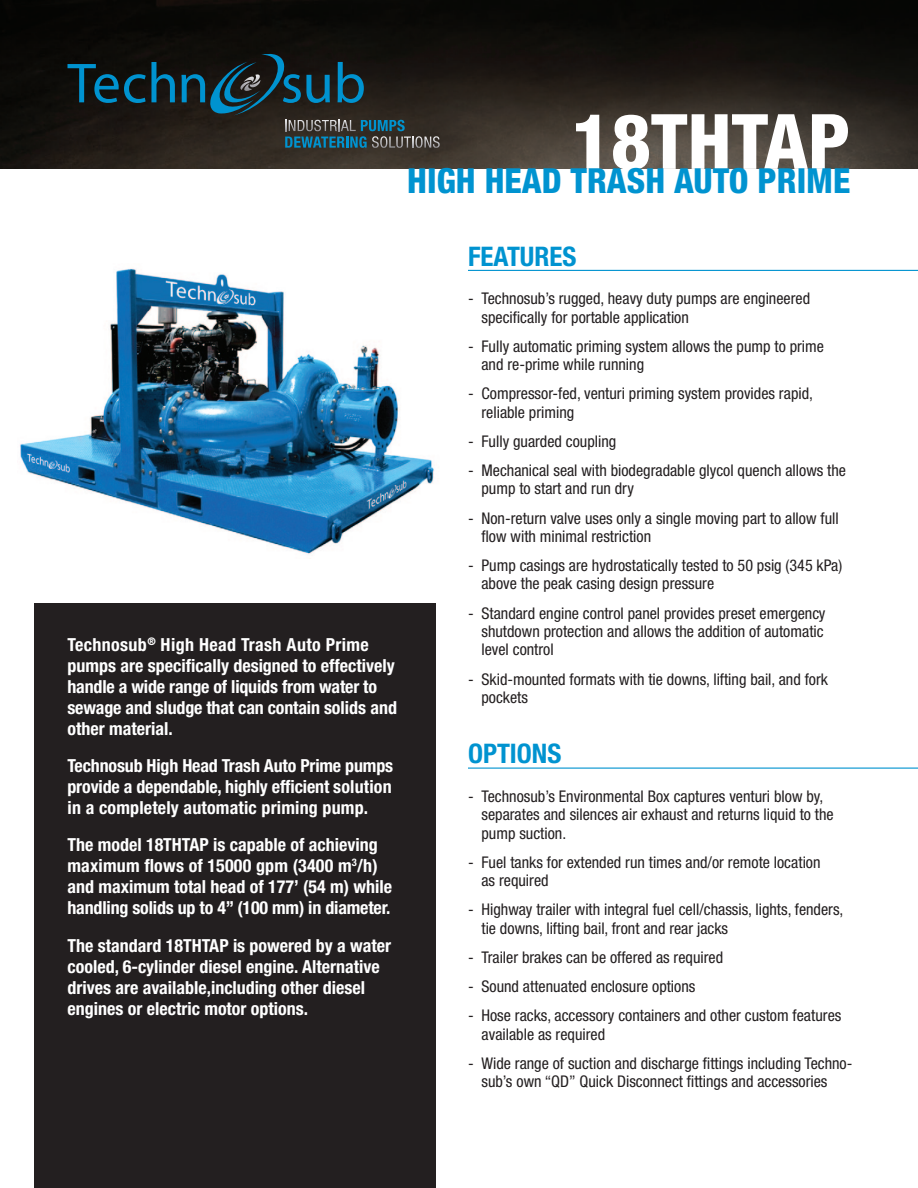
<style>
.page{position:relative;width:918px;height:1188px;background:#fff}
.page>*{position:absolute;margin:0;border:0;box-sizing:border-box;transform-origin:0 0}
.t1{font:800 condensed 76.5px "Helvetica Neue LT Std";color:#fff}
.t2{font:800 condensed 34.5px "Helvetica Neue LT Std";color:#0093d0}
.t3{font:700 condensed 27px "Helvetica Neue LT Std";color:#0093d0}
.t4{font:700 condensed 18px/21px "Helvetica Neue LT Std";color:#fff}
.t5{font:condensed 16.2px/18.5px "Helvetica Neue LT Std";color:#231f20}
</style>
<div class="page">
<img style="left:0;top:0;width:918px;height:168px">
<svg style="left:67px;top:62px;width:108px;height:41px;background:#0c3442"></svg>
<svg style="left:181px;top:53px;width:259px;height:95px;background:#233033"></svg>
<div style="left:34px;top:603px;width:402px;height:585px;background:#231f20"></div>
<img style="left:20px;top:268px;width:414px;height:286px">
<hr style="left:468px;top:270px;width:450px;height:1px;background:#0093d0">
<hr style="left:468px;top:768px;width:450px;height:1px;background:#0093d0">
<h1 class="t1" style="left:571px;top:94px;width:281px">18THTAP</h1>
<h2 class="t2" style="left:407px;top:159px;width:445px">HIGH HEAD TRASH AUTO PRIME</h2>
<p class="t4" style="left:68px;top:634px;width:331px">Technosub<sup>®</sup> High Head Trash Auto Prime pumps are specifically designed to effectively handle a wide range of liquids from water to sewage and sludge that can contain solids and other material.</p>
<p class="t4" style="left:68px;top:755px;width:327px;text-align:justify">Technosub High Head Trash Auto Prime pumps provide a dependable, highly efficient solution in a completely automatic priming pump.</p>
<p class="t4" style="left:68px;top:834px;width:326px">The model 18THTAP is capable of achieving maximum flows of 15000 gpm (3400 m<sup>3</sup>/h) and maximum total head of 177’ (54 m) while handling solids up to 4” (100 mm) in diameter.</p>
<p class="t4" style="left:68px;top:934px;width:325px">The standard 18THTAP is powered by a water cooled, 6-cylinder diesel engine. Alternative drives are available,including other diesel engines or electric motor options.</p>
<h3 class="t3" style="left:468px;top:240px;width:110px">FEATURES</h3>
<p class="t5" style="left:481px;top:289px;width:330px;text-indent:-13px">- Technosub’s rugged, heavy duty pumps are engineered specifically for portable application</p>
<p class="t5" style="left:481px;top:337px;width:344px;text-indent:-13px">- Fully automatic priming system allows the pump to prime and re-prime while running</p>
<p class="t5" style="left:481px;top:384px;width:333px;text-indent:-13px">- Compressor-fed, venturi priming system provides rapid, reliable priming</p>
<p class="t5" style="left:468px;top:432px;width:150px">- Fully guarded coupling</p>
<p class="t5" style="left:481px;top:461px;width:366px;text-indent:-13px">- Mechanical seal with biodegradable glycol quench allows the pump to start and run dry</p>
<p class="t5" style="left:481px;top:508px;width:359px;text-indent:-13px">- Non-return valve uses only a single moving part to allow full flow with minimal restriction</p>
<p class="t5" style="left:481px;top:556px;width:362px;text-indent:-13px">- Pump casings are hydrostatically tested to 50 psig (345 kPa) above the peak casing design pressure</p>
<p class="t5" style="left:481px;top:604px;width:346px;text-align:justify;text-indent:-13px">- Standard engine control panel provides preset emergency shutdown protection and allows the addition of automatic level control</p>
<p class="t5" style="left:481px;top:670px;width:348px;text-indent:-13px">- Skid-mounted formats with tie downs, lifting bail, and fork pockets</p>
<h3 class="t3" style="left:468px;top:737px;width:93px">Options</h3>
<p class="t5" style="left:481px;top:787px;width:354px;text-indent:-13px">- Technosub’s Environmental Box captures venturi blow by, separates and silences air exhaust and returns liquid to the pump suction.</p>
<p class="t5" style="left:481px;top:853px;width:341px;text-indent:-13px">- Fuel tanks for extended run times and/or remote location as required</p>
<p class="t5" style="left:481px;top:900px;width:363px;text-indent:-13px">- Highway trailer with integral fuel cell/chassis, lights, fenders, tie downs, lifting bail, front and rear jacks</p>
<p class="t5" style="left:468px;top:948px;width:257px">- Trailer brakes can be offered as required</p>
<p class="t5" style="left:468px;top:977px;width:229px">- Sound attenuated enclosure options</p>
<p class="t5" style="left:481px;top:1006px;width:361px;text-indent:-13px">- Hose racks, accessory containers and other custom features available as required</p>
<p class="t5" style="left:481px;top:1054px;width:372px;text-indent:-13px">- Wide range of suction and discharge fittings including Techno&shy;sub’s own ‘‘QD’’ Quick Disconnect fittings and accessories</p>
</div>
